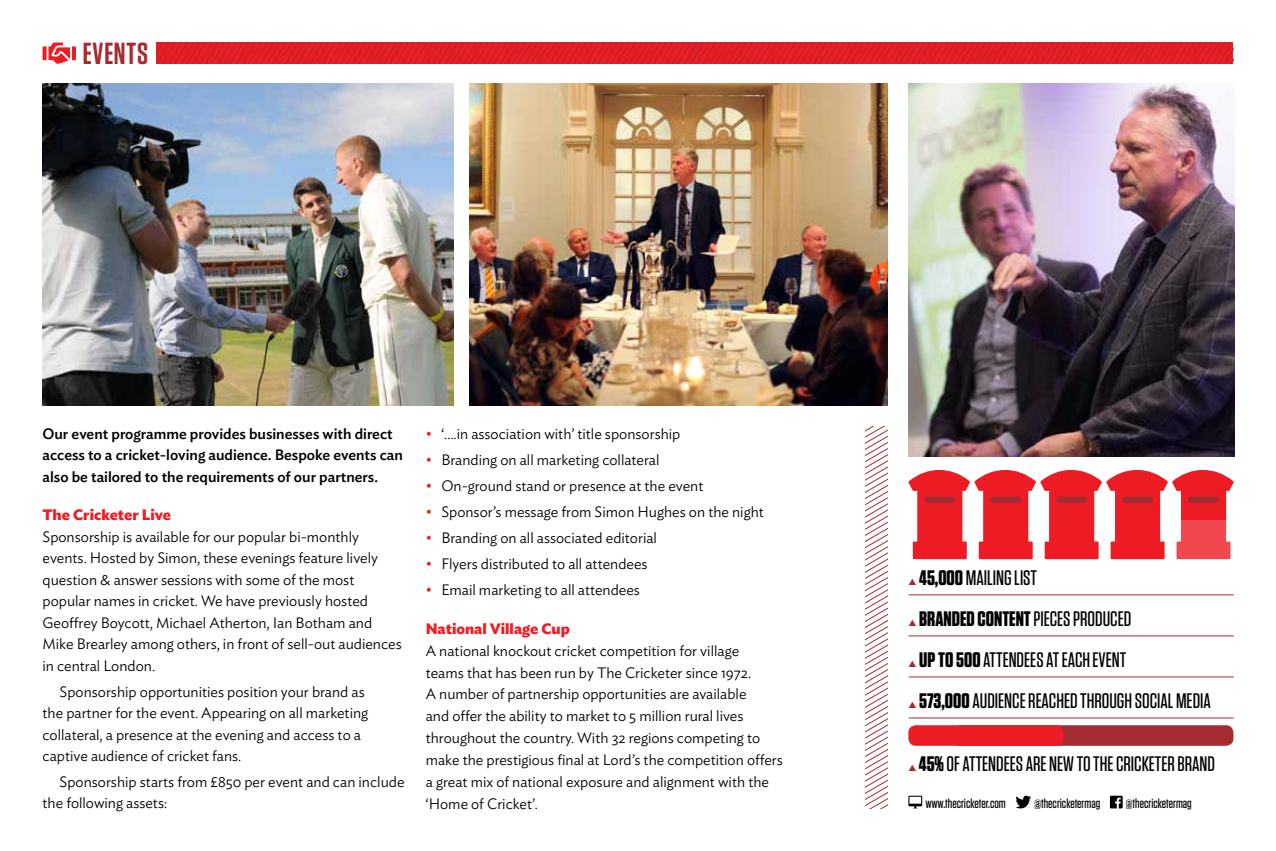
<style>
.page{position:relative;width:1276px;height:851px;background:#fff}
.page>*{position:absolute;margin:0;border:0;box-sizing:border-box;transform-origin:0 0}
.t1{font:600 30.45px "Tungsten";letter-spacing:.025em;color:#a62b31}
.t2{font:500 21px "Tungsten";color:#000}
.t3{font:700 21px "Tungsten";color:#000}
.t4{font:300 15px/21.5px "Ideal Sans";color:#000}
.t5{font:500 15px/21.5px "Ideal Sans";color:#000}
.t6{font:700 15px "Ideal Sans";color:#ed1c24}
.t7{font:500 13.5px "Tungsten";color:#000}
.s1{color:#ed1c24}
.s2{color:#a62b31}
.s3{font-weight:700}
.s4{font-weight:500}
</style>
<div class="page">
<svg style="left:43px;top:42px;width:33px;height:22px"></svg>
<svg style="left:156px;top:43px;width:1077px;height:21px;background:#df1e26"></svg>
<svg style="left:866px;top:426px;width:21px;height:382px"></svg>
<div style="left:917px;top:488px;width:45px;height:55px;background:#ed1c24"></div>
<div style="left:913px;top:541px;width:53px;height:18px;background:#ed1c24"></div>
<div style="left:924px;top:496px;width:31px;height:7px;background:#a62b31;border-radius:3px"></div>
<div style="left:983px;top:488px;width:45px;height:55px;background:#ed1c24"></div>
<div style="left:978px;top:541px;width:54px;height:18px;background:#ed1c24"></div>
<div style="left:990px;top:496px;width:31px;height:7px;background:#a62b31;border-radius:3px"></div>
<div style="left:1049px;top:488px;width:45px;height:55px;background:#ed1c24"></div>
<div style="left:1044px;top:541px;width:54px;height:18px;background:#ed1c24"></div>
<div style="left:1056px;top:496px;width:31px;height:7px;background:#a62b31;border-radius:3px"></div>
<div style="left:1115px;top:488px;width:45px;height:55px;background:#ed1c24"></div>
<div style="left:1110px;top:541px;width:54px;height:18px;background:#ed1c24"></div>
<div style="left:1122px;top:496px;width:31px;height:7px;background:#a62b31;border-radius:3px"></div>
<div style="left:1181px;top:488px;width:45px;height:55px;background:#ed1c24"></div>
<svg style="left:908px;top:470px;width:325px;height:21px"></svg>
<div style="left:1188px;top:496px;width:31px;height:7px;background:#a62b31;border-radius:3px"></div>
<svg style="left:1176px;top:520px;width:55px;height:39px;background:#f15b61"></svg>
<hr style="left:908px;top:594px;width:325px;height:1px;background:#a62b31">
<hr style="left:908px;top:635px;width:325px;height:1px;background:#a62b31">
<hr style="left:908px;top:676px;width:325px;height:1px;background:#a62b31">
<hr style="left:908px;top:717px;width:325px;height:1px;background:#a62b31">
<img style="left:470px;top:83px;width:417px;height:322px">
<img style="left:908px;top:83px;width:326px;height:373px">
<img style="left:43px;top:83px;width:410px;height:322px">
<div style="left:953px;top:725px;width:280px;height:20px;background:#a62b31;border-radius:8px"></div>
<div style="left:908px;top:725px;width:155px;height:20px;background:#ed1c24;border-radius:8px"></div>
<svg style="left:908px;top:795px;width:14px;height:13px"></svg>
<svg style="left:1015px;top:795px;width:16px;height:13px"></svg>
<svg style="left:1110px;top:795px;width:12px;height:13px"></svg>
<h1 class="t1" style="left:83px;top:37px;width:67px">EVENTS</h1>
<p class="t5" style="left:43px;top:421px;width:362px">Our event programme provides businesses with direct access to a cricket-loving audience. Bespoke events can also be tailored to the requirements of our partners.</p>
<p class="t6" style="left:43px;top:503px;width:130px">The Cricketer Live</p>
<p class="t4" style="left:43px;top:524px;width:361px">Sponsorship is available for our popular bi-monthly events. Hosted by Simon, these evenings feature lively question &amp; answer sessions with some of the most popular names in cricket. We have previously hosted Geoffrey Boycott, Michael Atherton, Ian Botham and Mike Brearley among others, in front of sell-out audiences in central London.</p>
<p class="t4" style="left:43px;top:679px;width:327px;text-indent:17px">Sponsorship opportunities position your brand as the partner for the event. Appearing on all marketing collateral, a presence at the evening and access to a captive audience of cricket fans.</p>
<p class="t4" style="left:43px;top:769px;width:363px;text-indent:17px">Sponsorship starts from £850 per event and can include the following assets:</p>
<p class="t4" style="left:426px;top:421px;width:256px"><span class="s1">•</span> ‘….in association with’ title sponsorship</p>
<p class="t4" style="left:426px;top:447px;width:235px"><span class="s1">•</span> Branding on all marketing collateral</p>
<p class="t4" style="left:426px;top:473px;width:279px"><span class="s1">•</span> On-ground stand or presence at the event</p>
<p class="t4" style="left:426px;top:499px;width:340px"><span class="s1">•</span> Sponsor’s message from Simon Hughes on the night</p>
<p class="t4" style="left:426px;top:525px;width:233px"><span class="s1">•</span> Branding on all associated editorial</p>
<p class="t4" style="left:426px;top:551px;width:223px"><span class="s1">•</span> Flyers distributed to all attendees</p>
<p class="t4" style="left:426px;top:577px;width:216px"><span class="s1">•</span> Email marketing to all attendees</p>
<p class="t6" style="left:426px;top:616px;width:146px">National Village Cup</p>
<p class="t4" style="left:426px;top:638px;width:359px">A national knockout cricket competition for village<br>teams that has been run by The Cricketer since 1972.<br>A number of partnership opportunities are available<br>and offer the ability to market to 5 million rural lives throughout the country. With 32 regions competing to make the prestigious final at Lord’s the competition offers a great mix of national exposure and alignment with the ‘Home of Cricket’.</p>
<h2 class="t2" style="left:908px;top:566px;width:130px"><span class="s2">▲</span> <span class="s3">45,000</span> MAILING LIST</h2>
<h2 class="t3" style="left:908px;top:607px;width:224px"><span class="s2">▲</span> BRANDED CONTENT <span class="s4">PIECES PRODUCED</span></h2>
<h2 class="t2" style="left:908px;top:648px;width:219px"><span class="s2">▲</span> <span class="s3">UP TO 500</span> ATTENDEES AT EACH EVENT</h2>
<h2 class="t2" style="left:908px;top:689px;width:304px"><span class="s2">▲</span> <span class="s3">573,000</span> AUDIENCE REACHED THROUGH SOCIAL MEDIA</h2>
<h2 class="t2" style="left:908px;top:752px;width:308px"><span class="s2">▲</span> <span class="s3">45%</span> OF ATTENDEES ARE NEW TO THE CRICKETER BRAND</h2>
<p class="t7" style="left:925px;top:796px;width:82px">www.thecricketer.com</p>
<p class="t7" style="left:1034px;top:796px;width:67px">@thecricketermag</p>
<p class="t7" style="left:1126px;top:796px;width:67px">@thecricketermag</p>
</div>
